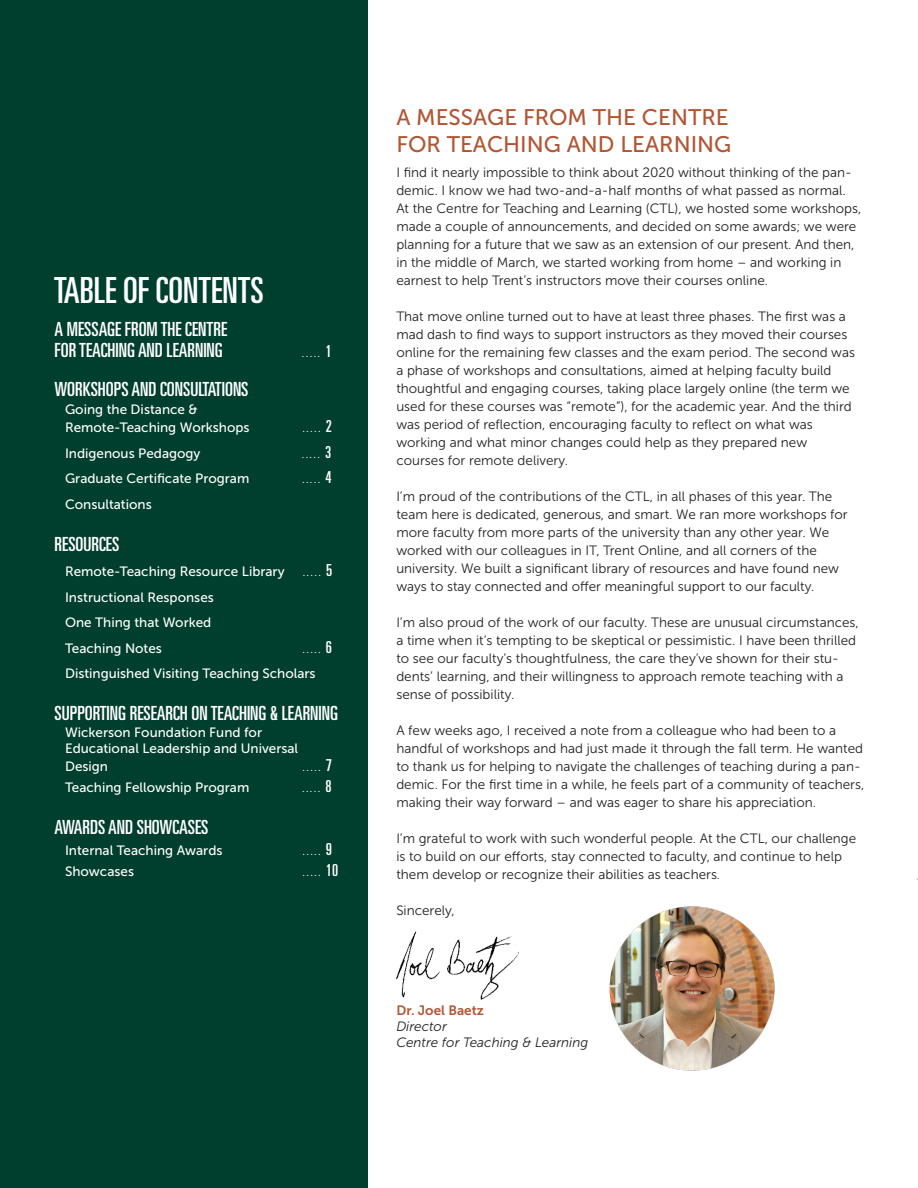
<style>
.page{position:relative;width:918px;height:1188px;background:#fff}
.page>*{position:absolute;margin:0;border:0;box-sizing:border-box;transform-origin:0 0}
.t1{font:ultra-condensed 36px "Univers LT Std";color:#fff}
.t2{font:22.5px "Museo Sans 500";color:#b15533}
.t3{font:ultra-condensed 19.5px/21px "Univers LT Std";color:#fff}
.t4{font:16.5px "Museo Sans 100";color:#fff}
.t5{font:13.5px/18px "Museo Sans 300";color:#231f20}
.t6{font:13.5px "Museo Sans 500";color:#fff}
.t7{font:italic 13.5px "Museo Sans 300";color:#231f20}
.t8{font:13.5px "Museo Sans 700";color:#b15533}
.s1{font-family:"Univers LT Std";font-stretch:ultra-condensed}
.s2{font-family:"Museo Sans 100";font-size:16.5px}
.s3{font-family:"Univers LT Std";font-stretch:ultra-condensed;font-size:16.5px}
</style>
<div class="page">
<div style="left:0;top:0;width:367px;height:1188px;background:#003e2d"></div>
<img style="left:395px;top:931px;width:124px;height:69px">
<img style="left:609px;top:906px;width:166px;height:165px">
<p class="t1" style="left:54px;top:270px;width:211px">TABLE OF CONTENTS</p>
<p class="t3" style="left:55px;top:319px;width:174px">A MESSAGE FROM THE CENTRE<br>FOR TEACHING AND LEARNING</p>
<p class="t4" style="left:301px;top:343px;width:32px">..... <span class="s1">1</span></p>
<p class="t3" style="left:55px;top:379px;width:195px">WORKSHOPS AND CONSULTATIONS</p>
<p class="t6" style="left:65px;top:402px;width:134px">Going the Distance &amp;</p>
<p class="t6" style="left:65px;top:420px;width:186px">Remote-Teaching Workshops</p>
<p class="t4" style="left:302px;top:418px;width:32px">..... <span class="s1">2</span></p>
<p class="t6" style="left:65px;top:446px;width:137px">Indigenous Pedagogy</p>
<p class="t4" style="left:301px;top:443px;width:32px">..... <span class="s1">3</span></p>
<p class="t6" style="left:65px;top:471px;width:186px">Graduate Certificate Program</p>
<p class="t4" style="left:301px;top:469px;width:32px">..... <span class="s1">4</span></p>
<p class="t6" style="left:65px;top:497px;width:88px">Consultations</p>
<p class="t3" style="left:55px;top:533px;width:66px">RESOURCES</p>
<p class="t6" style="left:65px;top:564px;width:269px">Remote-Teaching Resource Library <span class="s2">.....</span> <span class="s3">5</span></p>
<p class="t6" style="left:65px;top:590px;width:150px">Instructional Responses</p>
<p class="t6" style="left:65px;top:615px;width:148px">One Thing that Worked</p>
<p class="t6" style="left:65px;top:641px;width:98px">Teaching Notes</p>
<p class="t4" style="left:302px;top:638px;width:32px">..... <span class="s1">6</span></p>
<p class="t6" style="left:65px;top:666px;width:252px">Distinguished Visiting Teaching Scholars</p>
<p class="t3" style="left:55px;top:703px;width:285px">SUPPORTING RESEARCH ON TEACHING &amp; LEARNING</p>
<p class="t6" style="left:65px;top:725px;width:199px">Wickerson Foundation Fund for</p>
<p class="t6" style="left:65px;top:741px;width:235px">Educational Leadership and Universal</p>
<p class="t6" style="left:65px;top:759px;width:45px">Design</p>
<p class="t4" style="left:302px;top:757px;width:32px">..... <span class="s1">7</span></p>
<p class="t6" style="left:65px;top:780px;width:186px">Teaching Fellowship Program</p>
<p class="t4" style="left:301px;top:778px;width:32px">..... <span class="s1">8</span></p>
<p class="t3" style="left:55px;top:817px;width:155px">AWARDS AND SHOWCASES</p>
<p class="t6" style="left:65px;top:843px;width:159px">Internal Teaching Awards</p>
<p class="t4" style="left:302px;top:841px;width:32px">..... <span class="s1">9</span></p>
<p class="t6" style="left:65px;top:864px;width:71px">Showcases</p>
<p class="t4" style="left:302px;top:862px;width:38px">..... <span class="s1">10</span></p>
<p class="t2" style="left:396px;top:105px;width:334px">A MESSAGE FROM THE CENTRE</p>
<p class="t2" style="left:396px;top:132px;width:337px">FOR TEACHING AND LEARNING</p>
<p class="t5" style="left:396px;top:164px;width:457px">I find it nearly impossible to think about 2020 without thinking of the pan&shy;demic. I know we had two-and-a-half months of what passed as normal.</p>
<p class="t5" style="left:396px;top:200px;width:467px">At the Centre for Teaching and Learning (CTL), we hosted some workshops, made a couple of announcements, and decided on some awards; we were planning for a future that we saw as an extension of our present. And then, in the middle of March, we started working from home – and working in earnest to help Trent’s instructors move their courses online.</p>
<p class="t5" style="left:396px;top:308px;width:460px">That move online turned out to have at least three phases. The first was a mad dash to find ways to support instructors as they moved their courses online for the remaining few classes and the exam period. The second was a phase of workshops and consultations, aimed at helping faculty build thoughtful and engaging courses, taking place largely online (the term we used for these courses was “remote”), for the academic year. And the third was period of reflection, encouraging faculty to reflect on what was</p>
<p class="t5" style="left:396px;top:434px;width:412px">working and what minor changes could help as they prepared new</p>
<p class="t5" style="left:396px;top:452px;width:173px">courses for remote delivery.</p>
<p class="t5" style="left:396px;top:488px;width:453px">I’m proud of the contributions of the CTL, in all phases of this year. The team here is dedicated, generous, and smart. We ran more workshops for more faculty from more parts of the university than any other year. We worked with our colleagues in IT, Trent Online, and all corners of the</p>
<p class="t5" style="left:396px;top:560px;width:444px">university. We built a significant library of resources and have found new ways to stay connected and offer meaningful support to our faculty.</p>
<p class="t5" style="left:396px;top:614px;width:464px">I’m also proud of the work of our faculty. These are unusual circumstances, a time when it’s tempting to be skeptical or pessimistic. I have been thrilled to see our faculty’s thoughtfulness, the care they’ve shown for their stu&shy;dents’ learning, and their willingness to approach remote teaching with a sense of possibility.</p>
<p class="t5" style="left:396px;top:722px;width:470px">A few weeks ago, I received a note from a colleague who had been to a handful of workshops and had just made it through the fall term. He wanted to thank us for helping to navigate the challenges of teaching during a pan&shy;demic. For the first time in a while, he feels part of a community of teachers, making their way forward – and was eager to share his appreciation.</p>
<p class="t5" style="left:396px;top:830px;width:461px">I’m grateful to work with such wonderful people. At the CTL, our challenge is to build on our efforts, stay connected to faculty, and continue to help them develop or recognize their abilities as teachers.</p>
<p class="t5" style="left:396px;top:902px;width:60px">Sincerely,</p>
<p class="t8" style="left:396px;top:1002px;width:89px">Dr. Joel Baetz</p>
<p class="t7" style="left:396px;top:1019px;width:52px">Director</p>
<p class="t7" style="left:396px;top:1035px;width:193px">Centre for Teaching &amp; Learning</p>
</div>
